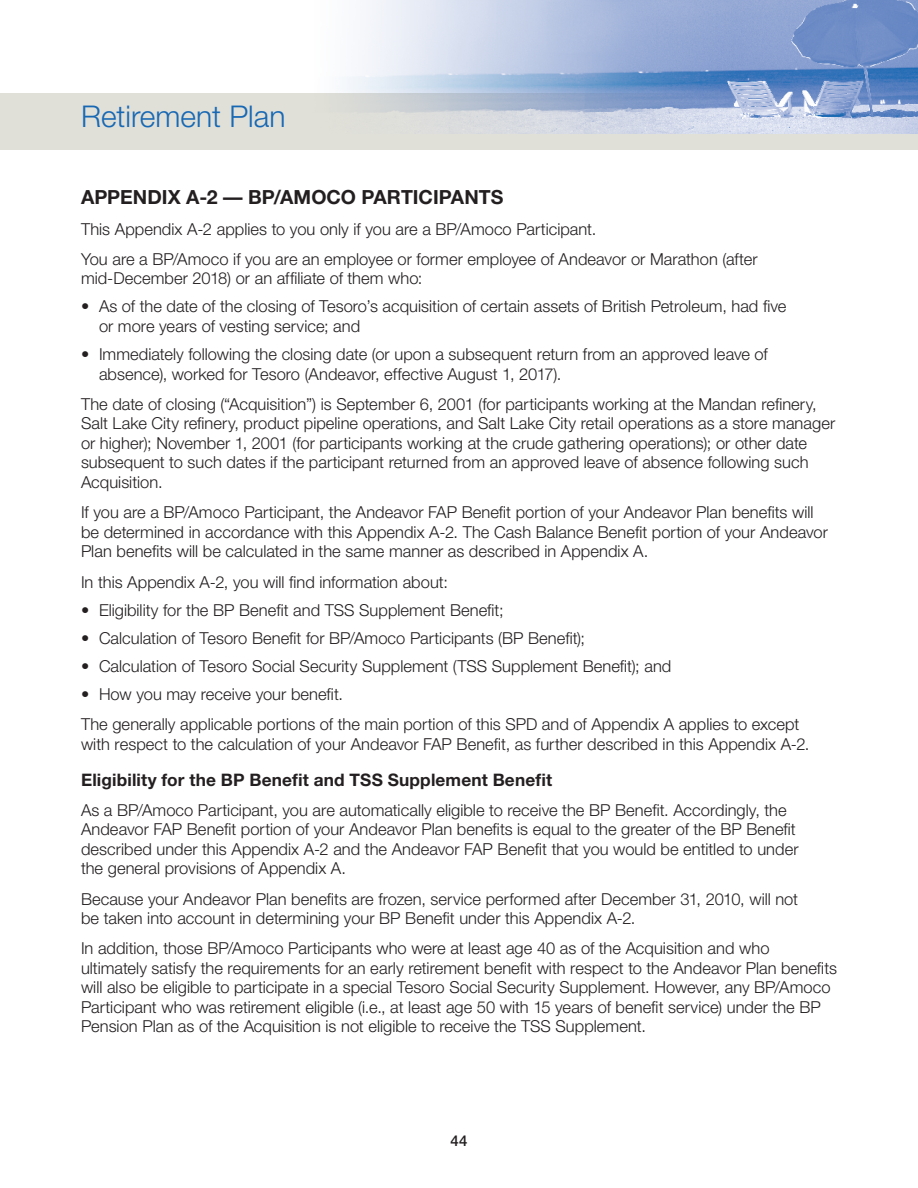
<style>
.page{position:relative;width:918px;height:1188px;background:#fff}
.page>*{position:absolute;margin:0;border:0;box-sizing:border-box;transform-origin:0 0}
.t1{font:300 30px "Helvetica Neue";color:#1768b4}
.HD_1{font:700 19.5px "Helvetica Neue";letter-spacing:.005em;color:#231f20}
.HD_2{font:700 17.25px "Helvetica Neue";letter-spacing:.01em;color:#231f20}
.Body{font:300 16.5px/19.5px "Helvetica Neue";color:#231f20}
.Bullets_1{font:300 16.5px/19.5px "Helvetica Neue";color:#231f20}
.t2{font:500 15px "Helvetica Neue";color:#231f20}
</style>
<div class="page">
<div style="left:0;top:93px;width:918px;height:57px;background:#e1e0d8"></div>
<img style="left:345px;top:0;width:573px;height:133px">
<h1 class="t1" style="left:81px;top:98px;width:206px">Retirement Plan</h1>
<p class="HD_1" style="left:81px;top:185px;width:424px">APPENDIX A-2 — BP/AMOCO PARTICIPANTS</p>
<p class="Body" style="left:81px;top:219px;width:517px">This Appendix A-2 applies to you only if you are a BP/Amoco Participant.</p>
<p class="Body" style="left:81px;top:249px;width:678px">You are a BP/Amoco if you are an employee or former employee of Andeavor or Marathon (after mid-December 2018) or an affiliate of them who:</p>
<p class="Bullets_1" style="left:99px;top:297px;width:689px;text-indent:-18px">• As of the date of the closing of Tesoro’s acquisition of certain assets of British Petroleum, had five or more years of vesting service; and</p>
<p class="Bullets_1" style="left:99px;top:344px;width:670px;text-indent:-18px">• Immediately following the closing date (or upon a subsequent return from an approved leave of absence), worked for Tesoro (Andeavor, effective August 1, 2017).</p>
<p class="Body" style="left:81px;top:394px;width:756px">The date of closing (“Acquisition”) is September 6, 2001 (for participants working at the Mandan refinery, Salt Lake City refinery, product pipeline operations, and Salt Lake City retail operations as a store manager or higher); November 1, 2001 (for participants working at the crude gathering operations); or other date subsequent to such dates if the participant returned from an approved leave of absence following such Acquisition.</p>
<p class="Body" style="left:81px;top:502px;width:748px">If you are a BP/Amoco Participant, the Andeavor FAP Benefit portion of your Andeavor Plan benefits will be determined in accordance with this Appendix A-2. The Cash Balance Benefit portion of your Andeavor<br>Plan benefits will be calculated in the same manner as described in Appendix A.</p>
<p class="Body" style="left:81px;top:572px;width:368px">In this Appendix A-2, you will find information about:</p>
<p class="Bullets_1" style="left:81px;top:600px;width:424px">• Eligibility for the BP Benefit and TSS Supplement Benefit;</p>
<p class="Bullets_1" style="left:81px;top:628px;width:506px">• Calculation of Tesoro Benefit for BP/Amoco Participants (BP Benefit);</p>
<p class="Bullets_1" style="left:81px;top:656px;width:592px">• Calculation of Tesoro Social Security Supplement (TSS Supplement Benefit); and</p>
<p class="Bullets_1" style="left:81px;top:684px;width:264px">• How you may receive your benefit.</p>
<p class="Body" style="left:81px;top:714px;width:730px">The generally applicable portions of the main portion of this SPD and of Appendix A applies to except with respect to the calculation of your Andeavor FAP Benefit, as further described in this Appendix A-2.</p>
<p class="HD_2" style="left:81px;top:769px;width:473px">Eligibility for the BP Benefit and TSS Supplement Benefit</p>
<p class="Body" style="left:81px;top:800px;width:719px">As a BP/Amoco Participant, you are automatically eligible to receive the BP Benefit. Accordingly, the Andeavor FAP Benefit portion of your Andeavor Plan benefits is equal to the greater of the BP Benefit described under this Appendix A-2 and the Andeavor FAP Benefit that you would be entitled to under the general provisions of Appendix A.</p>
<p class="Body" style="left:81px;top:889px;width:719px">Because your Andeavor Plan benefits are frozen, service performed after December 31, 2010, will not be taken into account in determining your BP Benefit under this Appendix A-2.</p>
<p class="Body" style="left:81px;top:939px;width:758px">In addition, those BP/Amoco Participants who were at least age 40 as of the Acquisition and who ultimately satisfy the requirements for an early retirement benefit with respect to the Andeavor Plan benefits will also be eligible to participate in a special Tesoro Social Security Supplement. However, any BP/Amoco Participant who was retirement eligible (i.e., at least age 50 with 15 years of benefit service) under the BP Pension Plan as of the Acquisition is not eligible to receive the TSS Supplement.</p>
<p class="t2" style="left:451px;top:1131px;width:18px">44</p>
</div>
